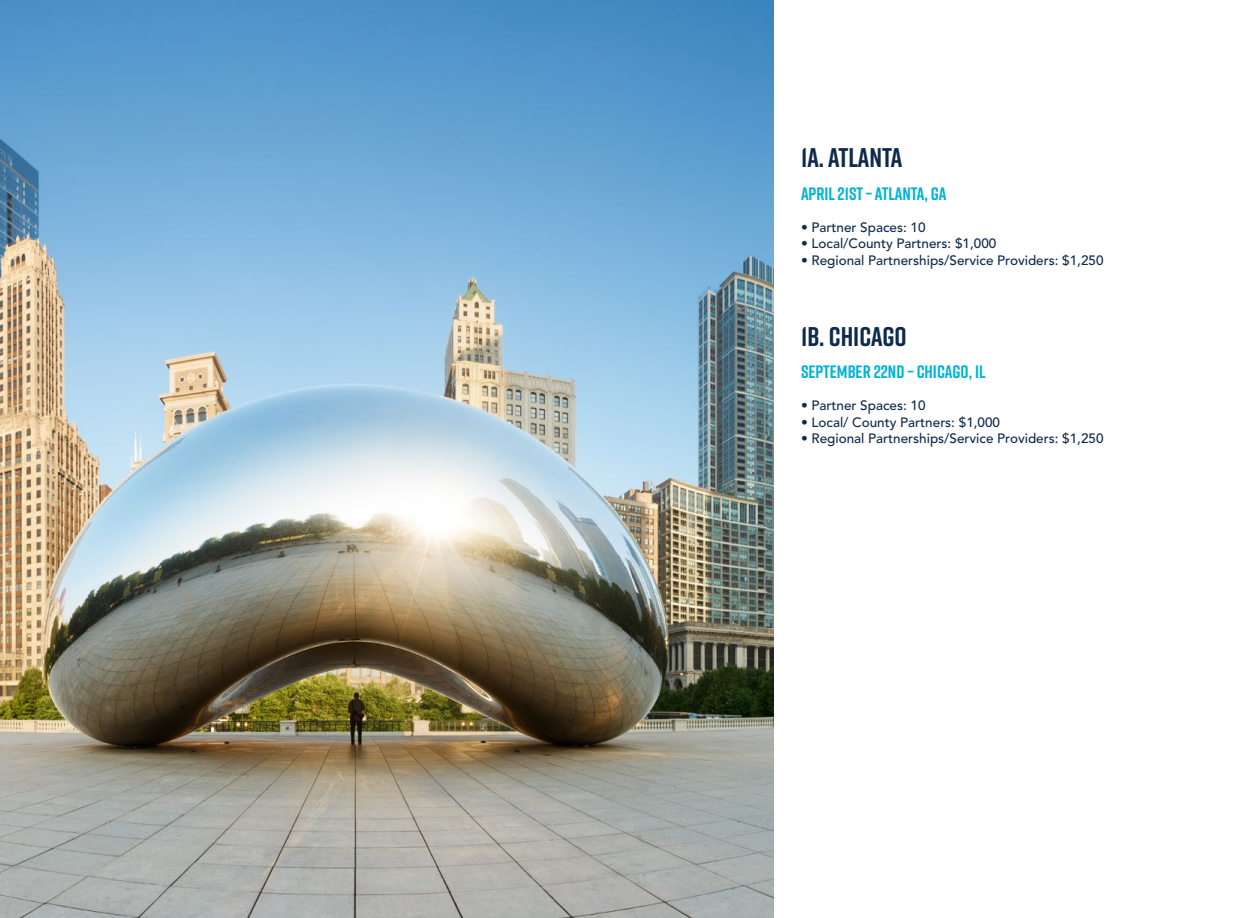
<style>
.page{position:relative;width:1242px;height:918px;background:#fff}
.page>*{position:absolute;margin:0;border:0;box-sizing:border-box;transform-origin:0 0}
.t1{font:700 27px "Rift";color:#0e2b4d}
.t2{font:700 18px "Rift";color:#00b3dc}
.t3{font:500 13.5px "Avenir LT Pro";color:#0e2b4d}
</style>
<div class="page">
<img style="left:0;top:0;width:774px;height:918px">
<h1 class="t1" style="left:801px;top:139px;width:103px">1A. ATLANTA</h1>
<h2 class="t2" style="left:801px;top:181px;width:147px">APRIL 21ST – ATLANTA, GA</h2>
<p class="t3" style="left:801px;top:220px;width:126px">• Partner Spaces: 10</p>
<p class="t3" style="left:801px;top:236px;width:197px">• Local/County Partners: $1,000</p>
<p class="t3" style="left:801px;top:252px;width:304px">• Regional Partnerships/Service Providers: $1,250</p>
<h1 class="t1" style="left:801px;top:317px;width:107px">1B. CHICAGO</h1>
<h2 class="t2" style="left:801px;top:359px;width:186px">SEPTEMBER 22ND – CHICAGO, IL</h2>
<p class="t3" style="left:801px;top:398px;width:126px">• Partner Spaces: 10</p>
<p class="t3" style="left:801px;top:414px;width:201px">• Local/ County Partners: $1,000</p>
<p class="t3" style="left:801px;top:430px;width:304px">• Regional Partnerships/Service Providers: $1,250</p>
</div>
